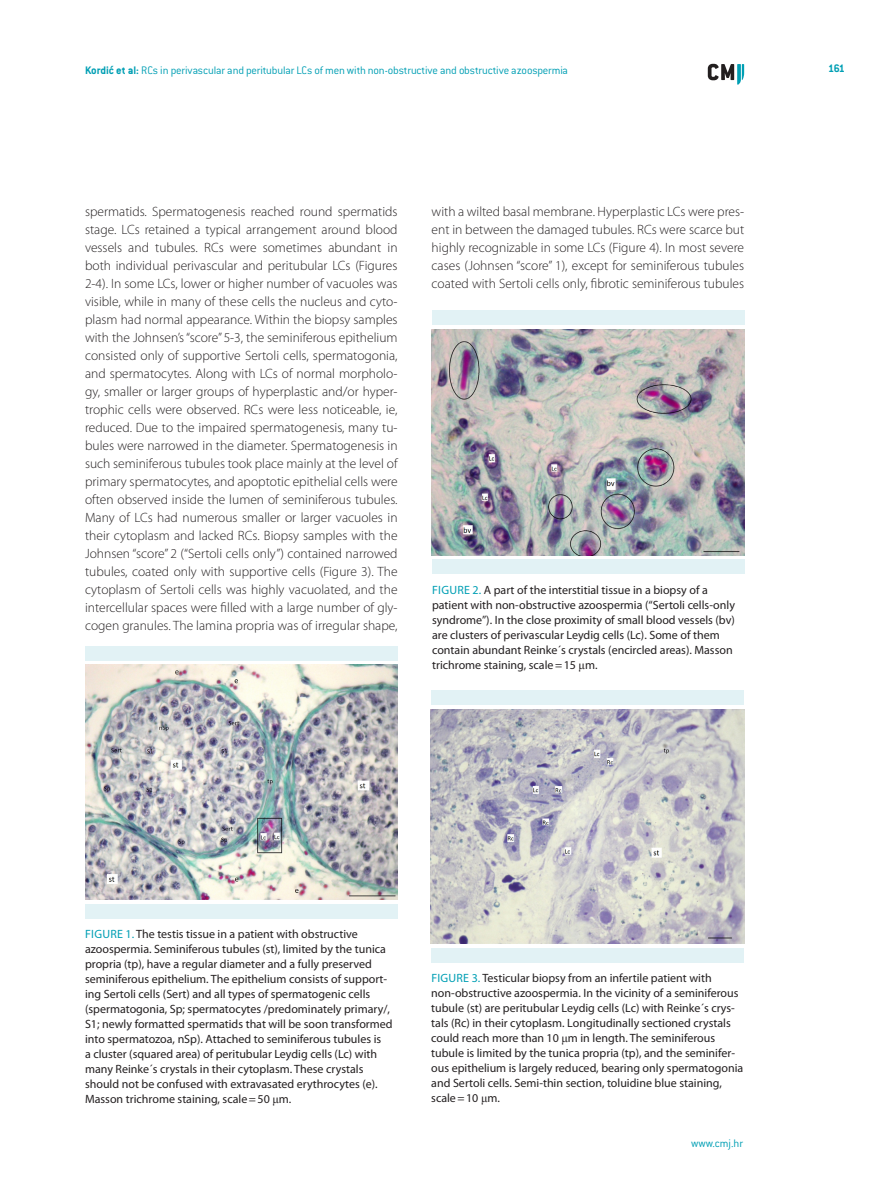
<style>
.page{position:relative;width:893px;height:1191px;background:#fff}
.page>*{position:absolute;margin:0;border:0;box-sizing:border-box;transform-origin:0 0}
.t1{font:300 13.5px/18px "Myriad Pro";color:#231f20;text-align:justify}
.t2{font:12px/15px "Myriad Pro";color:#231f20}
.t3{font:300 12px "ITC Conduit LTCE";letter-spacing:-.01em;color:#009fb4}
.t4{font:700 12px "ITC Conduit LTCE";color:#009fb4}
.s1{font-weight:700}
.s2{color:#009fb4}
.s3{font-family:"Times New Roman"}
</style>
<div class="page">
<svg style="left:708px;top:64px;width:36px;height:21px"></svg>
<img style="left:85px;top:665px;width:312px;height:234px">
<div style="left:85px;top:645px;width:312px;height:15px;background:#e2f2f5"></div>
<div style="left:85px;top:904px;width:312px;height:15px;background:#e2f2f5"></div>
<img style="left:432px;top:330px;width:313px;height:225px">
<div style="left:432px;top:310px;width:313px;height:15px;background:#e2f2f5"></div>
<div style="left:432px;top:559px;width:313px;height:15px;background:#e2f2f5"></div>
<img style="left:431px;top:709px;width:313px;height:235px">
<div style="left:431px;top:690px;width:312px;height:14px;background:#e2f2f5"></div>
<div style="left:431px;top:948px;width:312px;height:15px;background:#e2f2f5"></div>
<p class="t3" style="left:85px;top:63px;width:484px"><span class="s1">Kordić et al:</span> RCs in perivascular and peritubular LCs of men with non-obstructive and obstructive azoospermia</p>
<p class="t4" style="left:828px;top:61px;width:18px">161</p>
<p class="t1" style="left:85px;top:202px;width:314px">spermatids. Spermatogenesis reached round spermatids stage. LCs retained a typical arrangement around blood vessels and tubules. RCs were sometimes abundant in both individual perivascular and peritubular LCs (Figures 2-4). In some LCs, lower or higher number of vacuoles was visible, while in many of these cells the nucleus and cyto&shy;plasm had normal appearance. Within the biopsy samples with the Johnsen’s “score” 5-3, the seminiferous epithelium consisted only of supportive Sertoli cells, spermatogonia, and spermatocytes. Along with LCs of normal morpholo&shy;gy, smaller or larger groups of hyperplastic and/or hyper&shy;trophic cells were observed. RCs were less noticeable, ie, reduced. Due to the impaired spermatogenesis, many tu&shy;bules were narrowed in the diameter. Spermatogenesis in such seminiferous tubules took place mainly at the level of primary spermatocytes, and apoptotic epithelial cells were often observed inside the lumen of seminiferous tubules.<br>Many of LCs had numerous smaller or larger vacuoles in their cytoplasm and lacked RCs. Biopsy samples with the Johnsen “score” 2 (“Sertoli cells only”) contained narrowed tubules, coated only with supportive cells (Figure 3). The cytoplasm of Sertoli cells was highly vacuolated, and the intercellular spaces were filled with a large number of gly&shy;cogen granules. The lamina propria was of irregular shape,</p>
<p class="t1" style="left:432px;top:202px;width:314px">with a wilted basal membrane. Hyperplastic LCs were pres&shy;ent in between the damaged tubules. RCs were scarce but highly recognizable in some LCs (Figure 4). In most severe cases (Johnsen “score” 1), except for seminiferous tubules coated with Sertoli cells only, fibrotic seminiferous tubules</p>
<p class="t2" style="left:432px;top:582px;width:304px"><span class="s2">Figure 2.</span> A part of the interstitial tissue in a biopsy of a patient with non-obstructive azoospermia (“Sertoli cells-only syndrome”). I n the close proximity of small blood vessels (bv) are clusters of perivascular Leydig cells (Lc). Some of them contain abundant Reinke´s crystals (encircled areas). Masson trichrome staining, scale=15 <span class="s3">μ</span>m.</p>
<p class="t2" style="left:85px;top:926px;width:309px"><span class="s2">Figure 1.</span> The testis tissue in a patient with obstructive azoospermia. Seminiferous tubules (st), limited by the tunica propria (tp), have a regular diameter and a fully preserved seminiferous epithelium. The epithelium consists of support&shy;ing Sertoli cells (Sert) and all types of spermatogenic cells (spermatogonia, Sp; spermatocytes /predominately primary/, S1; newly formatted spermatids that will be soon transformed into spermatozoa, nSp). Attached to seminiferous tubules is<br>a cluster (squared area) of peritubular Leydig cells (Lc) with many Reinke´s crystals in their cytoplasm. These crystals should not be confused with extravasated erythrocytes (e).<br>Masson trichrome staining, scale=50 <span class="s3">μ</span>m.</p>
<p class="t2" style="left:431px;top:970px;width:314px"><span class="s2">Figure 3.</span> Testicular biopsy from an infertile patient with non-obstructive azoospermia. I n the vicinity of a seminiferous tubule (st) are peritubular Leydig cells (Lc) with Reinke´s crys&shy;tals (Rc) in their cytoplasm. Longitudinally sectioned crystals could reach more than 10 <span class="s3">μ</span>m in length. The seminiferous tubule is limited by the tunica propria (tp), and the seminifer&shy;ous epithelium is largely reduced, bearing only spermatogonia and Sertoli cells. Semi-thin section, toluidine blue staining, scale=10 <span class="s3">μ</span>m.</p>
<p class="t3" style="left:691px;top:1136px;width:54px">www.cmj.hr</p>
</div>
